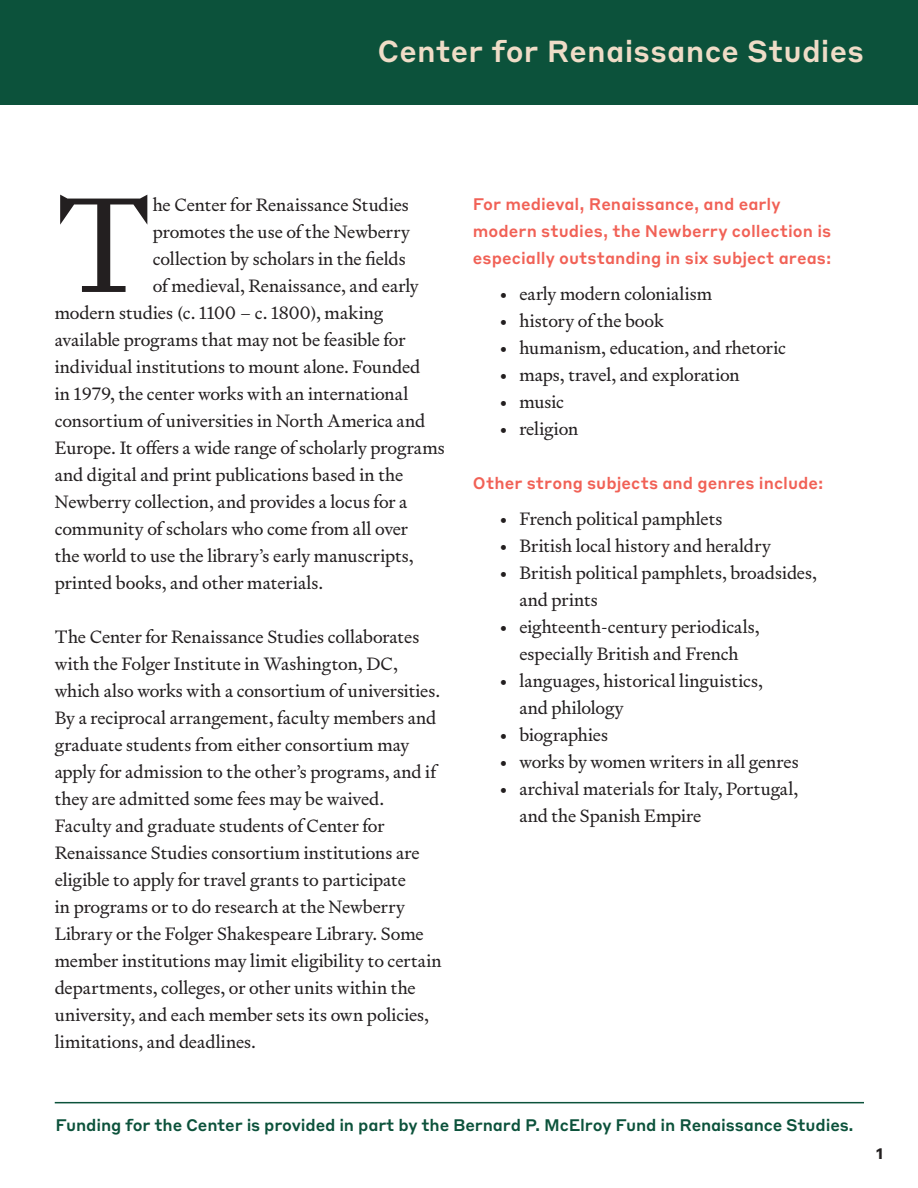
<style>
.page{position:relative;width:918px;height:1188px;background:#fff}
.page>*{position:absolute;margin:0;border:0;box-sizing:border-box;transform-origin:0 0}
.Intro_Drop_Cap{font:135.45px "Signifier";color:#231f20}
.X__Large_Title{font:500 30px "Styrene B";letter-spacing:.005em;color:#efdcc7}
.X__Intro{font:18px/27px "Signifier";color:#231f20}
.Intro_Drop_Cap-2{font:18px "Signifier";letter-spacing:-.005em;color:#231f20}
.LEVEL_3_HEAD_11-10{font:500 16.5px/27px "Styrene B";letter-spacing:.005em;color:#f16156}
.t1{font:500 16.5px "Styrene B";letter-spacing:-.01em;color:#0c523b}
.t2{font:700 15px "Styrene B";color:#231f20}
</style>
<div class="page">
<div style="left:0;top:0;width:918px;height:104px;background:#0c523b"></div>
<hr style="left:55px;top:1102px;width:809px;height:1px;background:#0c523b">
<p class="X__Large_Title" style="left:377px;top:25px;width:488px">Center for Renaissance Studies</p>
<p class="Intro_Drop_Cap" style="left:55px;top:160px;width:100px">T</p>
<p class="Intro_Drop_Cap-2" style="left:153px;top:193px;width:258px">he Center for Renaissance Studies</p>
<p class="Intro_Drop_Cap-2" style="left:153px;top:220px;width:259px">promotes the use of the Newberry</p>
<p class="Intro_Drop_Cap-2" style="left:153px;top:247px;width:254px">collection by scholars in the fields</p>
<p class="Intro_Drop_Cap-2" style="left:153px;top:274px;width:268px">of medieval, Renaissance, and early</p>
<p class="Intro_Drop_Cap-2" style="left:55px;top:301px;width:330px">modern studies (c. 1100 – c. 1800), making</p>
<p class="Intro_Drop_Cap-2" style="left:55px;top:328px;width:352px">available programs that may not be feasible for</p>
<p class="Intro_Drop_Cap-2" style="left:55px;top:355px;width:367px">individual institutions to mount alone. Founded</p>
<p class="Intro_Drop_Cap-2" style="left:55px;top:382px;width:355px">in 1979, the center works with an international</p>
<p class="Intro_Drop_Cap-2" style="left:55px;top:409px;width:372px">consortium of universities in North America and</p>
<p class="Intro_Drop_Cap-2" style="left:55px;top:436px;width:392px">Europe. It offers a wide range of scholarly programs</p>
<p class="Intro_Drop_Cap-2" style="left:55px;top:463px;width:350px">and digital and print publications based in the</p>
<p class="Intro_Drop_Cap-2" style="left:55px;top:490px;width:354px">Newberry collection, and provides a locus for a</p>
<p class="Intro_Drop_Cap-2" style="left:55px;top:517px;width:355px">community of scholars who come from all over</p>
<p class="Intro_Drop_Cap-2" style="left:55px;top:544px;width:360px">the world to use the library’s early manuscripts,</p>
<p class="Intro_Drop_Cap-2" style="left:55px;top:571px;width:270px">printed books, and other materials.</p>
<p class="X__Intro" style="left:55px;top:623px;width:387px">The Center for Renaissance Studies collaborates with the Folger Institute in Washington, DC, which also works with a consortium of universities.<br>By a reciprocal arrangement, faculty members and graduate students from either consortium may apply for admission to the other’s programs, and if they are admitted some fees may be waived.</p>
<p class="X__Intro" style="left:55px;top:812px;width:389px">Faculty and graduate students of Center for Renaissance Studies consortium institutions are eligible to apply for travel grants to participate<br>in programs or to do research at the Newberry Library or the Folger Shakespeare Library. Some member institutions may limit eligibility to certain departments, colleges, or other units within the university, and each member sets its own policies, limitations, and deadlines.</p>
<p class="LEVEL_3_HEAD_11-10" style="left:473px;top:189px;width:360px">For medieval, Renaissance, and early modern studies, the Newberry collection is especially outstanding in six subject areas:</p>
<p class="X__Intro" style="left:500px;top:280px;width:214px">• early modern colonialism</p>
<p class="X__Intro" style="left:500px;top:307px;width:165px">• history of the book</p>
<p class="X__Intro" style="left:500px;top:334px;width:288px">• humanism, education, and rhetoric</p>
<p class="X__Intro" style="left:500px;top:361px;width:241px">• maps, travel, and exploration</p>
<p class="X__Intro" style="left:500px;top:388px;width:66px">• music</p>
<p class="X__Intro" style="left:500px;top:415px;width:80px">• religion</p>
<p class="LEVEL_3_HEAD_11-10" style="left:473px;top:468px;width:352px">Other strong subjects and genres include:</p>
<p class="X__Intro" style="left:500px;top:505px;width:224px">• French political pamphlets</p>
<p class="X__Intro" style="left:500px;top:532px;width:273px">• British local history and heraldry</p>
<p class="X__Intro" style="left:519px;top:559px;width:299px;text-indent:-20px">• British political pamphlets, broadsides, and prints</p>
<p class="X__Intro" style="left:500px;top:613px;width:261px;text-align:center">• eighteenth-century periodicals, especially British and French</p>
<p class="X__Intro" style="left:519px;top:667px;width:245px;text-indent:-20px">• languages, historical linguistics, and philology</p>
<p class="X__Intro" style="left:500px;top:721px;width:110px">• biographies</p>
<p class="X__Intro" style="left:500px;top:748px;width:300px">• works by women writers in all genres</p>
<p class="X__Intro" style="left:519px;top:775px;width:280px;text-indent:-20px">• archival materials for Italy, Portugal, and the Spanish Empire</p>
<p class="t1" style="left:56px;top:1111px;width:800px">Funding for the Center is provided in part by the Bernard P. McElroy Fund in Renaissance Studies.</p>
<p class="t2" style="left:876px;top:1141px;width:9px">1</p>
</div>
